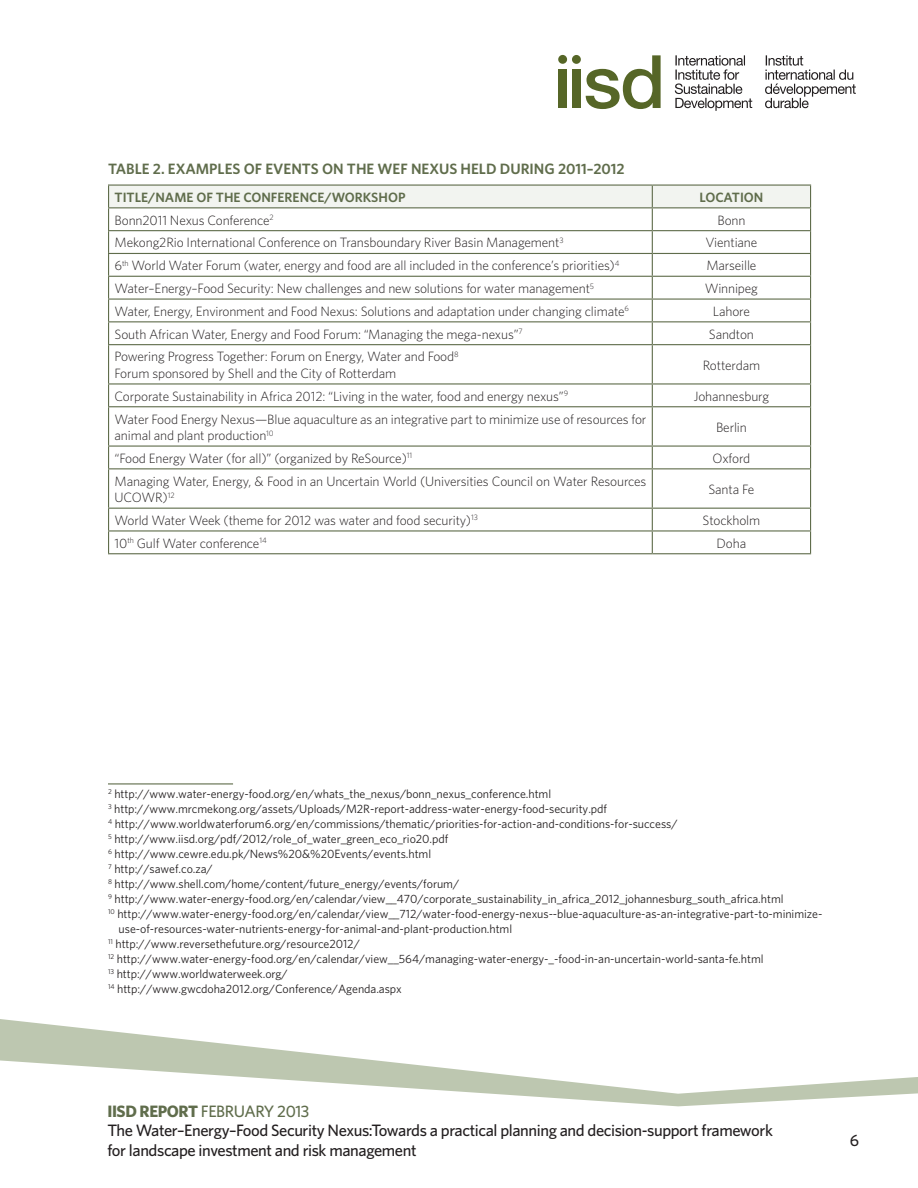
<style>
.page{position:relative;width:918px;height:1188px;background:#fff}
.page>*{position:absolute;margin:0;border:0;box-sizing:border-box;transform-origin:0 0}
.t1{font:500 16.5px/19.5px "Whitney";letter-spacing:-.025em;color:#231f20}
.Table_Name{font:600 15px "Whitney";color:#606d4c}
.Body_copy{font:300 13.5px/16.5px "Whitney";letter-spacing:-.01em;color:#231f20}
.Table_Name-2{font:600 13.5px "Whitney";color:#606d4c}
.Footnotes{font:12px/15px "Whitney";letter-spacing:-.005em;color:#231f20}
.Footnotes-rule_above{font:12px "Whitney";letter-spacing:-.005em;color:#231f20}
.s1{font-weight:700;color:#606d4c}
.s2{color:#606d4c}
</style>
<div class="page">
<div style="left:558px;top:70px;width:9px;height:38px;background:#566627"></div>
<div style="left:572px;top:70px;width:9px;height:38px;background:#566627"></div>
<svg style="left:586px;top:55px;width:75px;height:54px"></svg>
<div style="left:558px;top:55px;width:9px;height:9px;background:#566627;border-radius:50%"></div>
<div style="left:572px;top:55px;width:9px;height:9px;background:#566627;border-radius:50%"></div>
<svg style="left:675px;top:55px;width:181px;height:56px"></svg>
<svg style="left:0;top:1019px;width:371px;height:41px"></svg>
<svg style="left:0;top:1060px;width:918px;height:47px"></svg>
<svg style="left:108px;top:185px;width:703px;height:159px"></svg>
<hr style="left:108px;top:344px;width:544px;height:1px;background:#606d4c">
<hr style="left:108px;top:345px;width:1px;height:38px;background:#606d4c">
<hr style="left:652px;top:344px;width:159px;height:1px;background:#606d4c">
<hr style="left:652px;top:345px;width:1px;height:38px;background:#606d4c">
<hr style="left:810px;top:345px;width:1px;height:38px;background:#606d4c">
<hr style="left:108px;top:383px;width:544px;height:2px;background:#606d4c">
<svg style="left:108px;top:385px;width:1px;height:21px"></svg>
<hr style="left:652px;top:383px;width:159px;height:2px;background:#606d4c">
<svg style="left:652px;top:385px;width:1px;height:21px"></svg>
<svg style="left:810px;top:385px;width:1px;height:21px"></svg>
<hr style="left:108px;top:406px;width:544px;height:1px;background:#606d4c">
<hr style="left:108px;top:407px;width:1px;height:39px;background:#606d4c">
<hr style="left:652px;top:406px;width:159px;height:1px;background:#606d4c">
<hr style="left:652px;top:407px;width:1px;height:39px;background:#606d4c">
<hr style="left:810px;top:407px;width:1px;height:39px;background:#606d4c">
<hr style="left:108px;top:446px;width:544px;height:1px;background:#606d4c">
<svg style="left:108px;top:447px;width:1px;height:21px"></svg>
<hr style="left:652px;top:446px;width:159px;height:1px;background:#606d4c">
<svg style="left:652px;top:447px;width:1px;height:21px"></svg>
<svg style="left:810px;top:447px;width:1px;height:21px"></svg>
<hr style="left:108px;top:468px;width:544px;height:1px;background:#606d4c">
<hr style="left:108px;top:469px;width:1px;height:39px;background:#606d4c">
<hr style="left:652px;top:468px;width:159px;height:1px;background:#606d4c">
<hr style="left:652px;top:469px;width:1px;height:39px;background:#606d4c">
<hr style="left:810px;top:469px;width:1px;height:39px;background:#606d4c">
<hr style="left:108px;top:508px;width:544px;height:1px;background:#606d4c">
<hr style="left:652px;top:508px;width:159px;height:1px;background:#606d4c">
<hr style="left:108px;top:530px;width:544px;height:2px;background:#606d4c">
<svg style="left:108px;top:509px;width:1px;height:44px"></svg>
<hr style="left:652px;top:530px;width:159px;height:2px;background:#606d4c">
<svg style="left:652px;top:509px;width:1px;height:44px"></svg>
<svg style="left:810px;top:509px;width:1px;height:44px"></svg>
<hr style="left:108px;top:553px;width:544px;height:1px;background:#606d4c">
<hr style="left:652px;top:553px;width:159px;height:1px;background:#606d4c">
<hr style="left:108px;top:783px;width:125px;height:1px;background:#606d4c">
<p class="Table_Name" style="left:108px;top:159px;width:518px">TABLE 2. EXAMPLES OF EVENTS ON THE WEF NEXUS HELD DURING 2011–2012</p>
<p class="Table_Name-2" style="left:115px;top:188px;width:292px">TITLE/NAME OF THE CONFERENCE/WORKSHOP</p>
<p class="Table_Name-2" style="left:699px;top:188px;width:65px">LOCATION</p>
<p class="Body_copy" style="left:115px;top:211px;width:161px">Bonn2011 Nexus Conference<sup>2</sup></p>
<p class="Body_copy" style="left:717px;top:211px;width:30px">Bonn</p>
<p class="Body_copy" style="left:115px;top:234px;width:450px">Mekong2Rio International Conference on Transboundary River Basin Management<sup>3</sup></p>
<p class="Body_copy" style="left:706px;top:234px;width:53px">Vientiane</p>
<p class="Body_copy" style="left:115px;top:257px;width:506px">6<sup>th</sup> World Water Forum (water, energy and food are all included in the conference’s priorities)<sup>4</sup></p>
<p class="Body_copy" style="left:706px;top:257px;width:52px">Marseille</p>
<p class="Body_copy" style="left:115px;top:280px;width:481px">Water–Energy–Food Security: New challenges and new solutions for water management<sup>5</sup></p>
<p class="Body_copy" style="left:705px;top:280px;width:55px">Winnipeg</p>
<p class="Body_copy" style="left:115px;top:302px;width:516px">Water, Energy, Environment and Food Nexus: Solutions and adaptation under changing climate<sup>6</sup></p>
<p class="Body_copy" style="left:713px;top:302px;width:38px">Lahore</p>
<p class="Body_copy" style="left:115px;top:325px;width:410px">South African Water, Energy and Food Forum: “Managing the mega-nexus”<sup>7</sup></p>
<p class="Body_copy" style="left:709px;top:325px;width:47px">Sandton</p>
<p class="Body_copy" style="left:115px;top:348px;width:346px">Powering Progress Together: Forum on Energy, Water and Food<sup>8<br></sup>Forum sponsored by Shell and the City of Rotterdam</p>
<p class="Body_copy" style="left:703px;top:356px;width:59px">Rotterdam</p>
<p class="Body_copy" style="left:115px;top:387px;width:455px">Corporate Sustainability in Africa 2012: “Living in the water, food and energy nexus”<sup>9</sup></p>
<p class="Body_copy" style="left:694px;top:387px;width:77px">Johannesburg</p>
<p class="Body_copy" style="left:115px;top:410px;width:533px">Water Food Energy Nexus—Blue aquaculture as an integrative part to minimize use of resources for animal and plant production<sup>10</sup></p>
<p class="Body_copy" style="left:716px;top:418px;width:32px">Berlin</p>
<p class="Body_copy" style="left:115px;top:449px;width:299px">“Food Energy Water (for all)” (organized by ReSource)<sup>11</sup></p>
<p class="Body_copy" style="left:713px;top:449px;width:39px">Oxford</p>
<p class="Body_copy" style="left:115px;top:472px;width:533px">Managing Water, Energy, &amp; Food in an Uncertain World (Universities Council on Water Resources<br>UCOWR)<sup>12</sup></p>
<p class="Body_copy" style="left:709px;top:481px;width:47px">Santa Fe</p>
<p class="Body_copy" style="left:115px;top:512px;width:365px">World Water Week (theme for 2012 was water and food security)<sup>13</sup></p>
<p class="Body_copy" style="left:703px;top:512px;width:59px">Stockholm</p>
<p class="Body_copy" style="left:115px;top:534px;width:154px">10<sup>th</sup> Gulf Water conference<sup>14</sup></p>
<p class="Body_copy" style="left:717px;top:534px;width:31px">Doha</p>
<p class="Footnotes-rule_above" style="left:108px;top:786px;width:445px"><sup>2</sup> http://www.water-energy-food.org/en/whats_the_nexus/bonn_nexus_conference.html</p>
<p class="Footnotes" style="left:108px;top:801px;width:501px"><sup>3</sup> http://www.mrcmekong.org/assets/Uploads/M2R-report-address-water-energy-food-security.pdf</p>
<p class="Footnotes" style="left:108px;top:816px;width:571px"><sup>4</sup> http://www.worldwaterforum6.org/en/commissions/thematic/priorities-for-action-and-conditions-for-success/</p>
<p class="Footnotes" style="left:108px;top:831px;width:342px"><sup>5</sup> http://www.iisd.org/pdf/2012/role_of_water_green_eco_rio20.pdf</p>
<p class="Footnotes" style="left:108px;top:846px;width:325px"><sup>6</sup> http://www.cewre.edu.pk/News%20&amp;%20Events/events.html</p>
<p class="Footnotes" style="left:108px;top:861px;width:106px"><sup>7</sup> http://sawef.co.za/</p>
<p class="Footnotes" style="left:108px;top:876px;width:353px"><sup>8</sup> http://www.shell.com/home/content/future_energy/events/forum/</p>
<p class="Footnotes" style="left:108px;top:891px;width:677px"><sup>9</sup> http://www.water-energy-food.org/en/calendar/view__470/corporate_sustainability_in_africa_2012_johannesburg_south_africa.html</p>
<p class="Footnotes" style="left:119px;top:906px;width:705px;text-indent:-11px"><sup>10</sup> http://www.water-energy-food.org/en/calendar/view__712/water-food-energy-nexus--blue-aquaculture-as-an-integrative-part-to-minimize&shy;use-of-resources-water-nutrients-energy-for-animal-and-plant-production.html</p>
<p class="Footnotes" style="left:108px;top:936px;width:253px"><sup>11</sup> http://www.reversethefuture.org/resource2012/</p>
<p class="Footnotes" style="left:108px;top:951px;width:657px"><sup>12</sup> http://www.water-energy-food.org/en/calendar/view__564/managing-water-energy-_-food-in-an-uncertain-world-santa-fe.html</p>
<p class="Footnotes" style="left:108px;top:966px;width:181px"><sup>13</sup> http://www.worldwaterweek.org/</p>
<p class="Footnotes" style="left:108px;top:981px;width:295px"><sup>14</sup> http://www.gwcdoha2012.org/Conference/Agenda.aspx</p>
<h1 class="t1" style="left:107px;top:1101px;width:667px"><span class="s1">IISD REPORT</span> <span class="s2">FEBRUARY 2013<br></span>The Water–Energy–Food Security Nexus:Towards a practical planning and decision-support framework for landscape investment and risk management</h1>
<h1 class="t1" style="left:850px;top:1130px;width:11px">6</h1>
</div>
